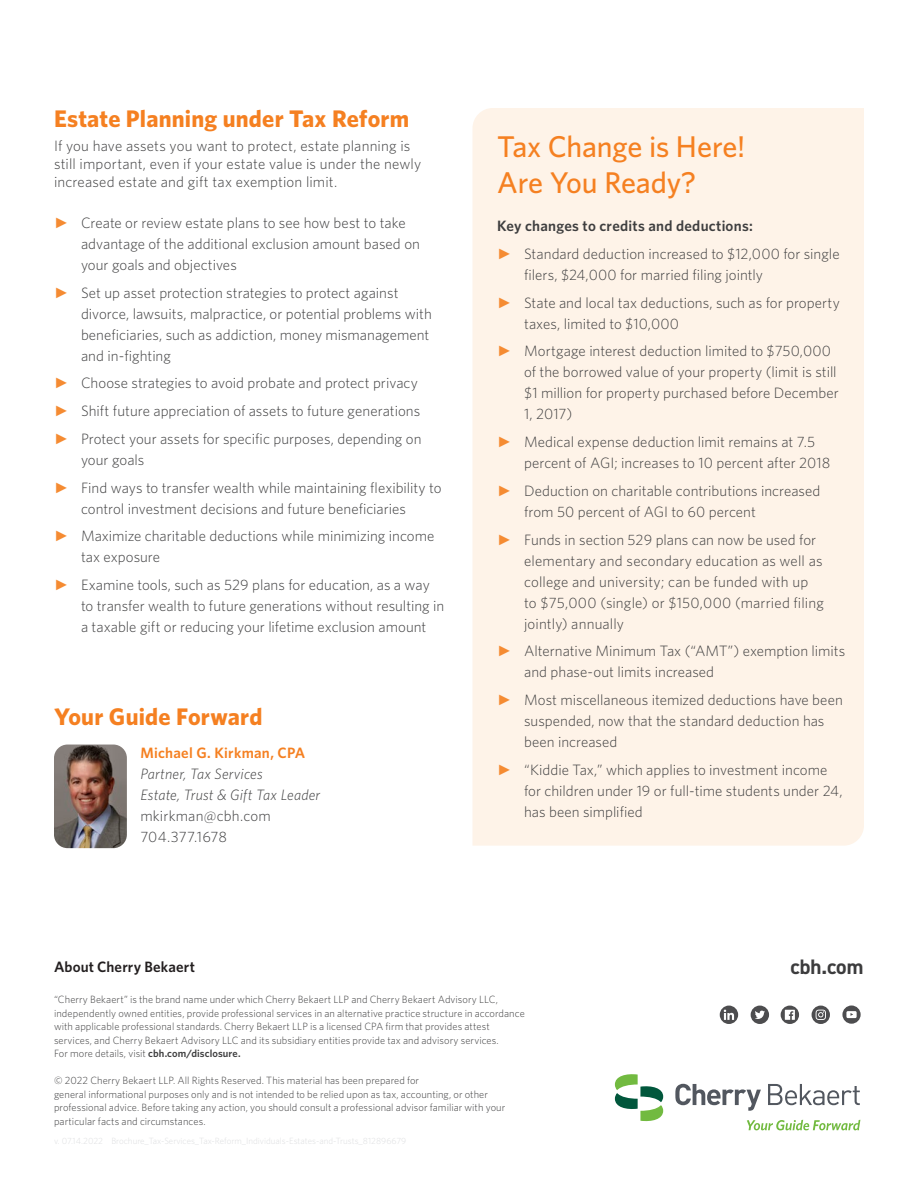
<style>
.page{position:relative;width:918px;height:1188px;background:#fff}
.page>*{position:absolute;margin:0;border:0;box-sizing:border-box;transform-origin:0 0}
.t1{font:500 30px/36px "Whitney";letter-spacing:-.005em;color:#f58021}
.t2{font:700 24px "Whitney";letter-spacing:.01em;color:#f58021}
.t3{font:700 21px "DIN2014";color:#3c3c3d}
.t4{font:300 15px/21px "Whitney";color:#3e3e3f}
.t5{font:italic 300 15px/21px "Whitney";letter-spacing:.01em;color:#3e3e3f}
.t6{font:600 15px "Whitney";letter-spacing:.02em;color:#f58021}
.t7{font:600 15px "Whitney";letter-spacing:.01em;color:#231f20}
.t8{font:300 10.5px/13.5px "Whitney";letter-spacing:.005em;color:#3e3e3f}
.s1{font-family:"Arial";font-weight:900;color:#f58b32}
.s2{font-weight:600}
</style>
<div class="page">
<svg style="left:720px;top:1006px;width:18px;height:18px"></svg>
<svg style="left:751px;top:1006px;width:18px;height:18px"></svg>
<svg style="left:812px;top:1006px;width:18px;height:18px"></svg>
<svg style="left:842px;top:1006px;width:19px;height:18px"></svg>
<svg style="left:781px;top:1006px;width:18px;height:18px"></svg>
<svg style="left:675px;top:1084px;width:86px;height:27px"></svg>
<svg style="left:768px;top:1084px;width:92px;height:21px"></svg>
<svg style="left:615px;top:1074px;width:48px;height:48px"></svg>
<svg style="left:747px;top:1120px;width:113px;height:10px"></svg>
<img style="left:54px;top:745px;width:73px;height:103px">
<div style="left:472px;top:108px;width:392px;height:738px;background:#fef3e8"></div>
<h2 class="t2" style="left:54px;top:103px;width:357px">Estate Planning under Tax Reform</h2>
<p class="t4" style="left:54px;top:136px;width:369px;line-height:18px">If you have assets you want to protect, estate planning is still important, even if your estate value is under the newly increased estate and gift tax exemption limit.</p>
<p class="t4" style="left:81px;top:212px;width:340px;text-indent:-27px"><span class="s1">►</span> Create or review estate plans to see how best to take advantage of the additional exclusion amount based on your goals and objectives</p>
<p class="t4" style="left:81px;top:281px;width:352px;text-indent:-27px"><span class="s1">►</span> Set up asset protection strategies to protect against divorce, lawsuits, malpractice, or potential problems with beneficiaries, such as addiction, money mismanagement and in-fighting</p>
<p class="t4" style="left:54px;top:369px;width:369px;line-height:27.8px"><span class="s1">►</span> Choose strategies to avoid probate and protect privacy <span class="s1">►</span> Shift future appreciation of assets to future generations <span class="s1">►</span> Protect your assets for specific purposes, depending on</p>
<p class="t4" style="left:54px;top:445px;width:389px;line-height:27.8px;text-indent:27px">your goals<br><span class="s1">►</span> Find ways to transfer wealth while maintaining flexibility to</p>
<p class="t4" style="left:54px;top:494px;width:382px;line-height:27.8px;text-align:center">control investment decisions and future beneficiaries<br><span class="s1">►</span> Maximize charitable deductions while minimizing income</p>
<p class="t4" style="left:54px;top:543px;width:377px;line-height:27.8px;text-indent:27px">tax exposure<br><span class="s1">►</span> Examine tools, such as 529 plans for education, as a way</p>
<p class="t4" style="left:81px;top:595px;width:365px">to transfer wealth to future generations without resulting in a taxable gift or reducing your lifetime exclusion amount</p>
<h2 class="t2" style="left:54px;top:701px;width:210px">Your Guide Forward</h2>
<p class="t6" style="left:140px;top:742px;width:166px">Michael G. Kirkman, CPA</p>
<p class="t5" style="left:140px;top:762px;width:181px">Partner, Tax Services<br>Estate, Trust &amp; Gift Tax Leader</p>
<p class="t4" style="left:140px;top:804px;width:132px">mkirkman@cbh.com<br>704.377.1678</p>
<h1 class="t1" style="left:497px;top:128px;width:250px">Tax Change is Here!<br>Are You Ready?</h1>
<p class="t4" style="left:497px;top:211px;width:344px;line-height:27.8px"><span class="s2">Key changes to credits and deductions:<br></span><span class="s1">►</span> Standard deduction increased to $12,000 for single</p>
<p class="t4" style="left:497px;top:260px;width:344px;line-height:27.8px;text-indent:27px">filers, $24,000 for married filing jointly<br><span class="s1">►</span> State and local tax deductions, such as for property</p>
<p class="t4" style="left:497px;top:309px;width:335px;line-height:27.8px;text-indent:27px">taxes, limited to $10,000<br><span class="s1">►</span> Mortgage interest deduction limited to $750,000</p>
<p class="t4" style="left:524px;top:361px;width:316px">of the borrowed value of your property (limit is still $1 million for property purchased before December<br>1, 2017)</p>
<p class="t4" style="left:524px;top:431px;width:308px;text-indent:-27px"><span class="s1">►</span> Medical expense deduction limit remains at 7.5 percent of AGI; increases to 10 percent after 2018</p>
<p class="t4" style="left:524px;top:480px;width:298px;text-indent:-27px"><span class="s1">►</span> Deduction on charitable contributions increased from 50 percent of AGI to 60 percent</p>
<p class="t4" style="left:524px;top:528px;width:301px;text-indent:-27px"><span class="s1">►</span> Funds in section 529 plans can now be used for elementary and secondary education as well as college and university; can be funded with up to $75,000 (single) or $150,000 (married filing jointly) annually</p>
<p class="t4" style="left:524px;top:640px;width:323px;text-indent:-27px"><span class="s1">►</span> Alternative Minimum Tax (“AMT”) exemption limits and phase-out limits increased</p>
<p class="t4" style="left:524px;top:689px;width:320px;text-indent:-27px"><span class="s1">►</span> Most miscellaneous itemized deductions have been suspended, now that the standard deduction has been increased</p>
<p class="t4" style="left:524px;top:759px;width:320px;text-indent:-27px"><span class="s1">►</span> “Kiddie Tax,” which applies to investment income for children under 19 or full-time students under 24, has been simplified</p>
<p class="t7" style="left:54px;top:956px;width:142px">About Cherry Bekaert</p>
<p class="t8" style="left:54px;top:992px;width:472px">“Cherry Bekaert” is the brand name under which Cherry Bekaert LLP and Cherry Bekaert Advisory LLC, independently owned entities, provide professional services in an alternative practice structure in accordance with applicable professional standards. Cherry Bekaert LLP is a licensed CPA firm that provides attest services, and Cherry Bekaert Advisory LLC and its subsidiary entities provide tax and advisory services.<br>For more details, visit <span class="s2">cbh.com/disclosure.</span></p>
<p class="t8" style="left:54px;top:1073px;width:453px">© 2022 Cherry Bekaert LLP. All Rights Reserved. This material has been prepared for<br>general informational purposes only and is not intended to be relied upon as tax, accounting, or other professional advice. Before taking any action, you should consult a professional advisor familiar with your particular facts and circumstances.</p>
<h3 class="t3" style="left:790px;top:953px;width:75px">cbh.com</h3>
</div>
